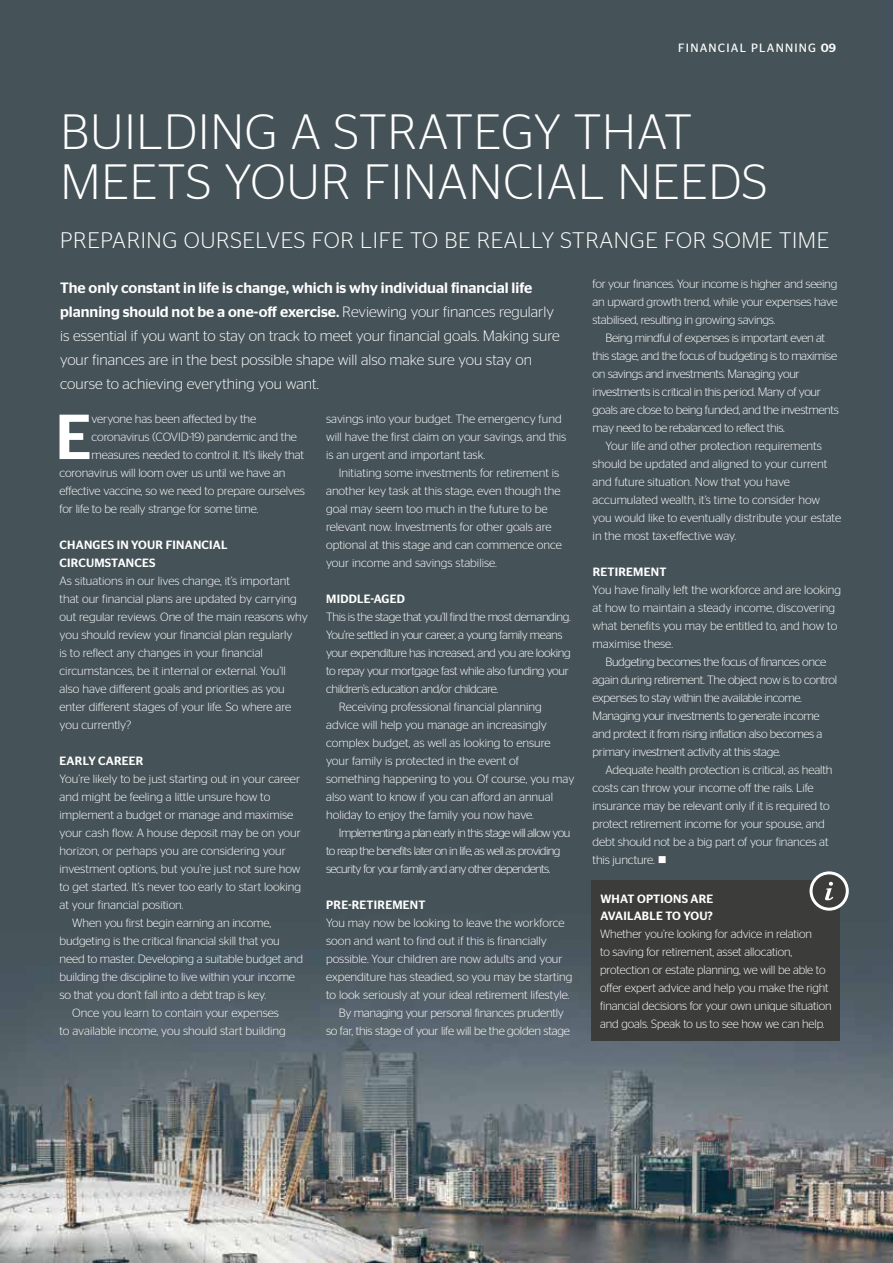
<style>
.page{position:relative;width:893px;height:1263px;background:#fff}
.page>*{position:absolute;margin:0;border:0;box-sizing:border-box;transform-origin:0 0}
.t1{font:500 63.45px "Stag Sans";color:#fff}
.t2{font:300 49.5px/49.5px "Stag Sans";letter-spacing:.02em;color:#fff}
.t3{font:300 22.5px "Stag Sans";letter-spacing:.03em;color:#fff}
.t4{font:300 15px/24px "Stag Sans";color:#fff}
.t5{font:300 12px/18px "Stag Sans";letter-spacing:-.01em;color:#fff}
.t6{font:300 12px/18px "Stag Sans";letter-spacing:-.03em;color:#fff}
.t7{font:300 12px "Stag Sans";letter-spacing:-.05em;color:#fff}
.t8{font:500 12px/18px "Stag Sans";letter-spacing:.02em;color:#fff}
.t9{font:12px "Stag Sans";letter-spacing:.1em;color:#fff}
.s1{font-weight:500}
</style>
<div class="page">
<img style="left:0;top:0;width:893px;height:1263px">
<div style="left:592px;top:880px;width:248px;height:160px;background:#3c3c3b"></div>
<div style="left:811px;top:873px;width:36px;height:36px;background:#3c3c3b;border-radius:50%"></div>
<div style="left:809px;top:871px;width:40px;height:40px;border:3px solid #fff;border-radius:50%"></div>
<svg style="left:825px;top:882px;width:8px;height:18px"></svg>
<p class="t9" style="left:678px;top:41px;width:159px">FINANCIAL PLANNING <span class="s1">09</span></p>
<h2 class="t2" style="left:60px;top:107px;width:709px">BUILDING A STRATEGY THAT<br>MEETS YOUR FINANCIAL NEEDS</h2>
<h3 class="t3" style="left:60px;top:227px;width:770px">PREPARING OURSELVES FOR LIFE TO BE REALLY STRANGE FOR SOME TIME</h3>
<p class="t4" style="left:60px;top:276px;width:501px"><span class="s1">The only constant in life is change, which is why individual financial life planning should not be a one-off exercise.</span> Reviewing your finances regularly is essential if you want to stay on track to meet your financial goals. Making sure your finances are in the best possible shape will also make sure you stay on course to achieving everything you want.</p>
<h1 class="t1" style="left:56px;top:400px;width:37px">E</h1>
<p class="t5" style="left:92px;top:410px;width:166px">veryone has been affected by the</p>
<p class="t5" style="left:593px;top:275px;width:247px;text-align:justify">for your finances. Your income is higher and seeing an upward growth trend, while your expenses have stabilised, resulting in growing savings.</p>
<p class="t6" style="left:593px;top:329px;width:248px;text-indent:13px">Being mindful of expenses is important even at this stage, and the focus of budgeting is to maximise on savings and investments. Managing your investments is critical in this period. Many of your goals are close to being funded, and the investments may need to be rebalanced to reflect this.</p>
<p class="t5" style="left:593px;top:437px;width:250px;text-indent:13px">Your life and other protection requirements should be updated and aligned to your current and future situation. Now that you have accumulated wealth, it’s time to consider how you would like to eventually distribute your estate in the most tax-effective way.</p>
<p class="t8" style="left:593px;top:563px;width:75px">RETIREMENT</p>
<p class="t5" style="left:593px;top:581px;width:250px">You have finally left the workforce and are looking at how to maintain a steady income, discovering what benefits you may be entitled to, and how to maximise these.</p>
<p class="t6" style="left:593px;top:653px;width:246px;text-indent:13px">Budgeting becomes the focus of finances once again during retirement. The object now is to control expenses to stay within the available income.<br>Managing your investments to generate income and protect it from rising inflation also becomes a primary investment activity at this stage.</p>
<p class="t5" style="left:593px;top:761px;width:241px;text-indent:13px">Adequate health protection is critical, as health costs can throw your income off the rails. Life insurance may be relevant only if it is required to protect retirement income for your spouse, and debt should not be a big part of your finances at this juncture. ■</p>
<p class="t8" style="left:600px;top:890px;width:115px;line-height:16.5px">WHAT OPTIONS ARE<br>AVAILABLE TO YOU?</p>
<p class="t5" style="left:600px;top:924px;width:233px">Whether you’re looking for advice in relation<br>to saving for retirement, asset allocation, protection or estate planning, we will be able to offer expert advice and help you make the right financial decisions for your own unique situation and goals. Speak to us to see how we can help.</p>
<p class="t5" style="left:326px;top:410px;width:242px">savings into your budget. The emergency fund will have the first claim on your savings, and this is an urgent and important task.</p>
<p class="t5" style="left:326px;top:464px;width:237px;text-indent:13px">Initiating some investments for retirement is another key task at this stage, even though the goal may seem too much in the future to be relevant now. Investments for other goals are optional at this stage and can commence once your income and savings stabilise.</p>
<p class="t8" style="left:326px;top:590px;width:80px">MIDDLE-AGED</p>
<p class="t6" style="left:326px;top:608px;width:246px">This is the stage that you’ll find the most demanding.</p>
<p class="t6" style="left:326px;top:626px;width:238px">You’re settled in your career, a young family means</p>
<p class="t6" style="left:326px;top:644px;width:246px">your expenditure has increased, and you are looking</p>
<p class="t6" style="left:326px;top:662px;width:244px">to repay your mortgage fast while also funding your</p>
<p class="t6" style="left:326px;top:680px;width:174px">children’s education and/or childcare.</p>
<p class="t5" style="left:339px;top:698px;width:204px">Receiving professional financial planning</p>
<p class="t5" style="left:326px;top:716px;width:222px">advice will help you manage an increasingly</p>
<p class="t5" style="left:326px;top:734px;width:226px">complex budget, as well as looking to ensure</p>
<p class="t5" style="left:326px;top:752px;width:194px">your family is protected in the event of</p>
<p class="t5" style="left:326px;top:770px;width:250px">something happening to you. Of course, you may</p>
<p class="t5" style="left:326px;top:788px;width:229px">also want to know if you can afford an annual</p>
<p class="t5" style="left:326px;top:806px;width:209px">holiday to enjoy the family you now have.</p>
<p class="t7" style="left:339px;top:826px;width:233px">Implementing a plan early in this stage will allow you</p>
<p class="t7" style="left:326px;top:844px;width:236px">to reap the benefits later on in life, as well as providing</p>
<p class="t7" style="left:326px;top:862px;width:226px">security for your family and any other dependents.</p>
<p class="t8" style="left:326px;top:896px;width:101px">PRE-RETIREMENT</p>
<p class="t5" style="left:326px;top:914px;width:240px">You may now be looking to leave the workforce</p>
<p class="t5" style="left:326px;top:932px;width:222px">soon and want to find out if this is financially</p>
<p class="t5" style="left:326px;top:950px;width:238px">possible. Your children are now adults and your</p>
<p class="t5" style="left:326px;top:968px;width:248px">expenditure has steadied, so you may be starting</p>
<p class="t5" style="left:326px;top:986px;width:245px">to look seriously at your ideal retirement lifestyle.</p>
<p class="t5" style="left:339px;top:1004px;width:227px">By managing your personal finances prudently</p>
<p class="t5" style="left:326px;top:1022px;width:245px">so far, this stage of your life will be the golden stage</p>
<p class="t5" style="left:92px;top:428px;width:207px">coronavirus (COVID-19) pandemic and the</p>
<p class="t5" style="left:92px;top:446px;width:214px">measures needed to control it. It’s likely that</p>
<p class="t5" style="left:60px;top:464px;width:227px">coronavirus will loom over us until we have an</p>
<p class="t5" style="left:60px;top:482px;width:247px">effective vaccine, so we need to prepare ourselves</p>
<p class="t5" style="left:60px;top:500px;width:200px">for life to be really strange for some time.</p>
<p class="t8" style="left:60px;top:536px;width:169px">CHANGES IN YOUR FINANCIAL<br>CIRCUMSTANCES</p>
<p class="t5" style="left:60px;top:572px;width:250px">As situations in our lives change, it’s important that our financial plans are updated by carrying out regular reviews. One of the main reasons why you should review your financial plan regularly<br>is to reflect any changes in your financial circumstances, be it internal or external. You’ll also have different goals and priorities as you enter different stages of your life. So where are you currently?</p>
<p class="t8" style="left:60px;top:752px;width:85px">EARLY CAREER</p>
<p class="t5" style="left:60px;top:770px;width:242px">You’re likely to be just starting out in your career</p>
<p class="t5" style="left:60px;top:788px;width:212px">and might be feeling a little unsure how to</p>
<p class="t5" style="left:60px;top:806px;width:235px">implement a budget or manage and maximise</p>
<p class="t5" style="left:60px;top:824px;width:243px">your cash flow. A house deposit may be on your</p>
<p class="t5" style="left:60px;top:842px;width:228px">horizon, or perhaps you are considering your</p>
<p class="t5" style="left:60px;top:860px;width:243px">investment options, but you’re just not sure how</p>
<p class="t5" style="left:60px;top:878px;width:243px">to get started. It’s never too early to start looking</p>
<p class="t5" style="left:60px;top:896px;width:126px">at your financial position.</p>
<p class="t5" style="left:72px;top:914px;width:200px">When you first begin earning an income,</p>
<p class="t5" style="left:60px;top:932px;width:222px">budgeting is the critical financial skill that you</p>
<p class="t5" style="left:60px;top:950px;width:245px">need to master. Developing a suitable budget and</p>
<p class="t5" style="left:60px;top:968px;width:237px">building the discipline to live within your income</p>
<p class="t5" style="left:60px;top:986px;width:208px">so that you don’t fall into a debt trap is key.</p>
<p class="t5" style="left:72px;top:1004px;width:208px">Once you learn to contain your expenses</p>
<p class="t5" style="left:60px;top:1022px;width:228px">to available income, you should start building</p>
</div>
